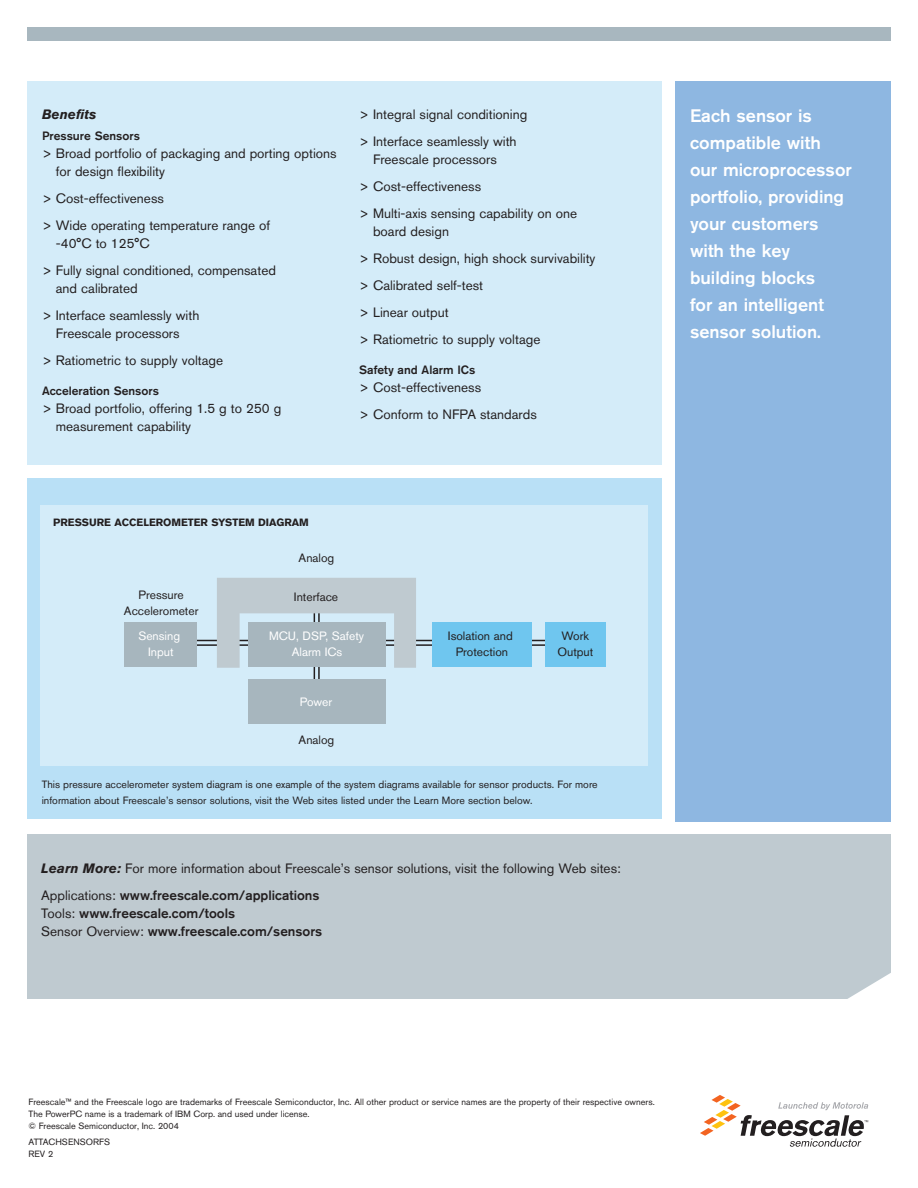
<style>
.page{position:relative;width:918px;height:1188px;background:#fff}
.page>*{position:absolute;margin:0;border:0;box-sizing:border-box;transform-origin:0 0}
.t1{font:500 18px/27px "Akzidenz Grotesk BQ";color:#fff}
.t2{font:13.5px/27px "Akzidenz Grotesk BQ";color:#231f20}
.t3{font:500 13.5px/18px "Akzidenz Grotesk BQ";color:#231f20}
.t4{font:italic 700 13.5px "Akzidenz Grotesk BQ";color:#231f20}
.t5{font:12px/16.5px "Akzidenz Grotesk BQ";color:#231f20;text-align:center}
.t6{font:500 12px "Akzidenz Grotesk BQ";color:#231f20}
.t7{font:12px/16.5px "Akzidenz Grotesk BQ";color:#fff;text-align:center}
.t8{font:10.5px/16.5px "Akzidenz Grotesk BQ";color:#231f20}
.t9{font:700 10.5px "Akzidenz Grotesk BQ";color:#231f20}
.t10{font:9px/12px "Akzidenz Grotesk BQ";color:#231f20}
.s1{font-weight:700;font-style:italic}
.s2{font-weight:500}
.s3{font-weight:400}
</style>
<div class="page">
<div style="left:27px;top:835px;width:864px;height:164px;background:#bfcad0"></div>
<div style="left:27px;top:81px;width:635px;height:384px;background:#d4ecf9"></div>
<div style="left:27px;top:27px;width:864px;height:13px;background:#a8b7bf"></div>
<div style="left:27px;top:478px;width:634px;height:340px;background:#b9e0f6"></div>
<div style="left:40px;top:505px;width:607px;height:260px;background:#d4ecf9"></div>
<hr style="left:188px;top:640px;width:363px;height:1px;background:#231f20">
<hr style="left:188px;top:644px;width:363px;height:2px;background:#231f20">
<hr style="left:318px;top:602px;width:2px;height:89px;background:#231f20">
<hr style="left:314px;top:602px;width:1px;height:89px;background:#231f20">
<div style="left:124px;top:622px;width:73px;height:44px;background:#a7b6be"></div>
<div style="left:248px;top:679px;width:137px;height:44px;background:#a7b6be"></div>
<div style="left:432px;top:622px;width:100px;height:44px;background:#6fc6ef"></div>
<div style="left:545px;top:622px;width:61px;height:44px;background:#6fc6ef"></div>
<svg style="left:217px;top:578px;width:199px;height:90px;background:#b8c6cd"></svg>
<svg style="left:700px;top:973px;width:191px;height:174px"></svg>
<div style="left:675px;top:81px;width:216px;height:740px;background:#8eb7e1"></div>
<p class="t4" style="left:42px;top:109px;width:56px">Benefits</p>
<p class="t6" style="left:42px;top:131px;width:100px">Pressure Sensors</p>
<p class="t2" style="left:56px;top:145px;width:282px;line-height:18px;text-indent:-14px">&gt; Broad portfolio of packaging and porting options for design flexibility</p>
<p class="t2" style="left:42px;top:186px;width:230px">&gt; Cost-effectiveness<br>&gt; Wide operating temperature range of</p>
<p class="t2" style="left:42px;top:231px;width:235px;text-indent:14px">-40°C to 125°C<br>&gt; Fully signal conditioned, compensated</p>
<p class="t2" style="left:42px;top:276px;width:159px;text-indent:14px">and calibrated<br>&gt; Interface seamlessly with</p>
<p class="t2" style="left:42px;top:321px;width:183px;text-indent:14px">Freescale processors<br>&gt; Ratiometric to supply voltage</p>
<p class="t6" style="left:42px;top:386px;width:118px">Acceleration Sensors</p>
<p class="t2" style="left:56px;top:400px;width:227px;line-height:18px;text-indent:-14px">&gt; Broad portfolio, offering 1.5 g to 250 g measurement capability</p>
<p class="t2" style="left:359px;top:102px;width:170px">&gt; Integral signal conditioning &gt; Interface seamlessly with</p>
<p class="t2" style="left:359px;top:147px;width:219px;text-indent:14px">Freescale processors<br>&gt; Cost-effectiveness<br>&gt; Multi-axis sensing capability on one</p>
<p class="t2" style="left:359px;top:219px;width:238px;text-indent:14px">board design<br>&gt; Robust design, high shock survivability &gt; Calibrated self-test<br>&gt; Linear output<br>&gt; Ratiometric to supply voltage</p>
<p class="t6" style="left:359px;top:365px;width:118px">Safety and Alarm ICs</p>
<p class="t2" style="left:359px;top:375px;width:179px">&gt; Cost-effectiveness<br>&gt; Conform to NFPA standards</p>
<p class="t9" style="left:53px;top:518px;width:257px">PRESSURE ACCELEROMETER SYSTEM DIAGRAM</p>
<p class="t5" style="left:124px;top:587px;width:76px">Pressure<br>Accelerometer</p>
<p class="t5" style="left:299px;top:551px;width:37px">Analog</p>
<p class="t5" style="left:294px;top:589px;width:46px">Interface</p>
<p class="t7" style="left:138px;top:629px;width:43px">Sensing<br>Input</p>
<p class="t7" style="left:269px;top:629px;width:97px">MCU, DSP, Safety<br>Alarm ICs</p>
<p class="t7" style="left:300px;top:695px;width:34px">Power</p>
<p class="t5" style="left:299px;top:733px;width:37px">Analog</p>
<p class="t5" style="left:448px;top:629px;width:66px">Isolation and<br>Protection</p>
<p class="t5" style="left:557px;top:629px;width:37px">Work<br>Output</p>
<p class="t8" style="left:42px;top:777px;width:557px">This pressure accelerometer system diagram is one example of the system diagrams available for sensor products. For more information about Freescale’s sensor solutions, visit the Web sites listed under the Learn More section below.</p>
<p class="t2" style="left:41px;top:856px;width:581px"><span class="s1">Learn More:</span> For more information about Freescale’s sensor solutions, visit the following Web sites:<br>Applications: <span class="s2">www.freescale.com/applications</span></p>
<p class="t3" style="left:41px;top:905px;width:283px"><span class="s3">Tools:</span> www.freescale.com/tools<br><span class="s3">Sensor Overview:</span> www.freescale.com/sensors</p>
<h1 class="t1" style="left:690px;top:104px;width:163px">Each sensor is compatible with our microprocessor portfolio, providing your customers with the key building blocks<br>for an intelligent sensor solution.</h1>
<p class="t10" style="left:28px;top:1097px;width:628px">Freescale™ and the Freescale logo are trademarks of Freescale Semiconductor, Inc. All other product or service names are the property of their respective owners.<br>The PowerPC name is a trademark of IBM Corp. and used under license.<br>© Freescale Semiconductor, Inc. 2004</p>
<p class="t10" style="left:28px;top:1137px;width:83px">ATTACHSENSORFS<br>REV 2</p>
</div>
